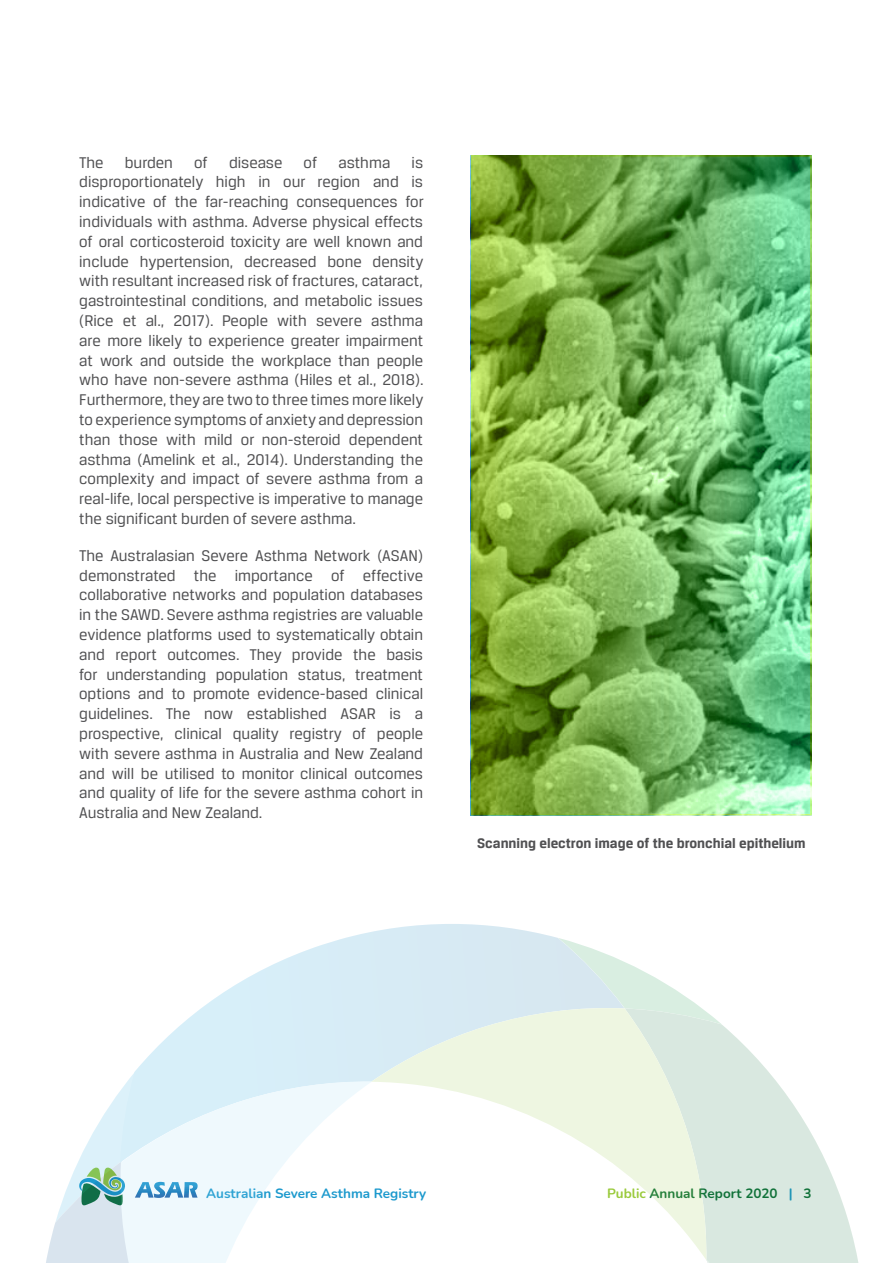
<style>
.page{position:relative;width:893px;height:1263px;background:#fff}
.page>*{position:absolute;margin:0;border:0;box-sizing:border-box;transform-origin:0 0}
.t1{font:16.5px/19.8px "Breuer Text";color:#505052}
.t2{font:700 14.7px "Breuer Text";color:#505052}
.t3{font:700 13.5px "Nunito";color:#1c99cd}
.t4{font:700 13.5px "Nunito";color:#11723a}
.s1{color:#99ca3b}
.s2{color:#1c99cd}
</style>
<div class="page">
<img style="left:473px;top:157px;width:337px;height:656px">
<svg style="left:625px;top:962px;width:74px;height:44px"></svg>
<svg style="left:46px;top:1093px;width:73px;height:170px"></svg>
<svg style="left:128px;top:924px;width:497px;height:157px"></svg>
<svg style="left:119px;top:1081px;width:252px;height:182px;fill:#eff9fd"></svg>
<svg style="left:707px;top:1012px;width:152px;height:251px;fill:#d9e8e0"></svg>
<svg style="left:706px;top:1260px;width:76px;height:3px"></svg>
<svg style="left:371px;top:1006px;width:336px;height:254px"></svg>
<p class="t1" style="left:79px;top:152px;width:26px">The</p>
<p class="t1" style="left:125px;top:152px;width:50px">burden</p>
<p class="t1" style="left:194px;top:152px;width:15px">of</p>
<p class="t1" style="left:229px;top:152px;width:55px">disease</p>
<p class="t1" style="left:304px;top:152px;width:15px">of</p>
<p class="t1" style="left:338px;top:152px;width:53px">asthma</p>
<p class="t1" style="left:79px;top:152px;width:346px;text-indent:332px">is disproportionately high in our region and is indicative of the far-reaching consequences for individuals with asthma. Adverse physical effects of oral corticosteroid toxicity are well known and include hypertension, decreased bone density with resultant increased risk of fractures, cataract, gastrointestinal conditions, and metabolic issues (Rice et al., 2017). People with severe asthma are more likely to experience greater impairment at work and outside the workplace than people who have non-severe asthma (Hiles et al., 2018).<br>Furthermore, they are two to three times more likely to experience symptoms of anxiety and depression than those with mild or non-steroid dependent asthma (Amelink et al., 2014). Understanding the complexity and impact of severe asthma from a real-life, local perspective is imperative to manage the significant burden of severe asthma.</p>
<p class="t1" style="left:79px;top:545px;width:345px;text-align:justify">The Australasian Severe Asthma Network (ASAN) demonstrated the importance of effective collaborative networks and population databases in the SAWD. Severe asthma registries are valuable evidence platforms used to systematically obtain and report outcomes. They provide the basis for understanding population status, treatment options and to promote evidence-based clinical guidelines. The now established ASAR is a prospective, clinical quality registry of people with severe asthma in Australia and New Zealand and will be utilised to monitor clinical outcomes and quality of life for the severe asthma cohort in Australia and New Zealand.</p>
<p class="t2" style="left:477px;top:835px;width:330px">Scanning electron image of the bronchial epithelium</p>
<p class="t3" style="left:206px;top:1183px;width:222px">Australian Severe Asthma Registry</p>
<p class="t4" style="left:607px;top:1183px;width:206px"><span class="s1">Public</span> Annual Report 2020 <span class="s2">|</span> 3</p>
</div>
